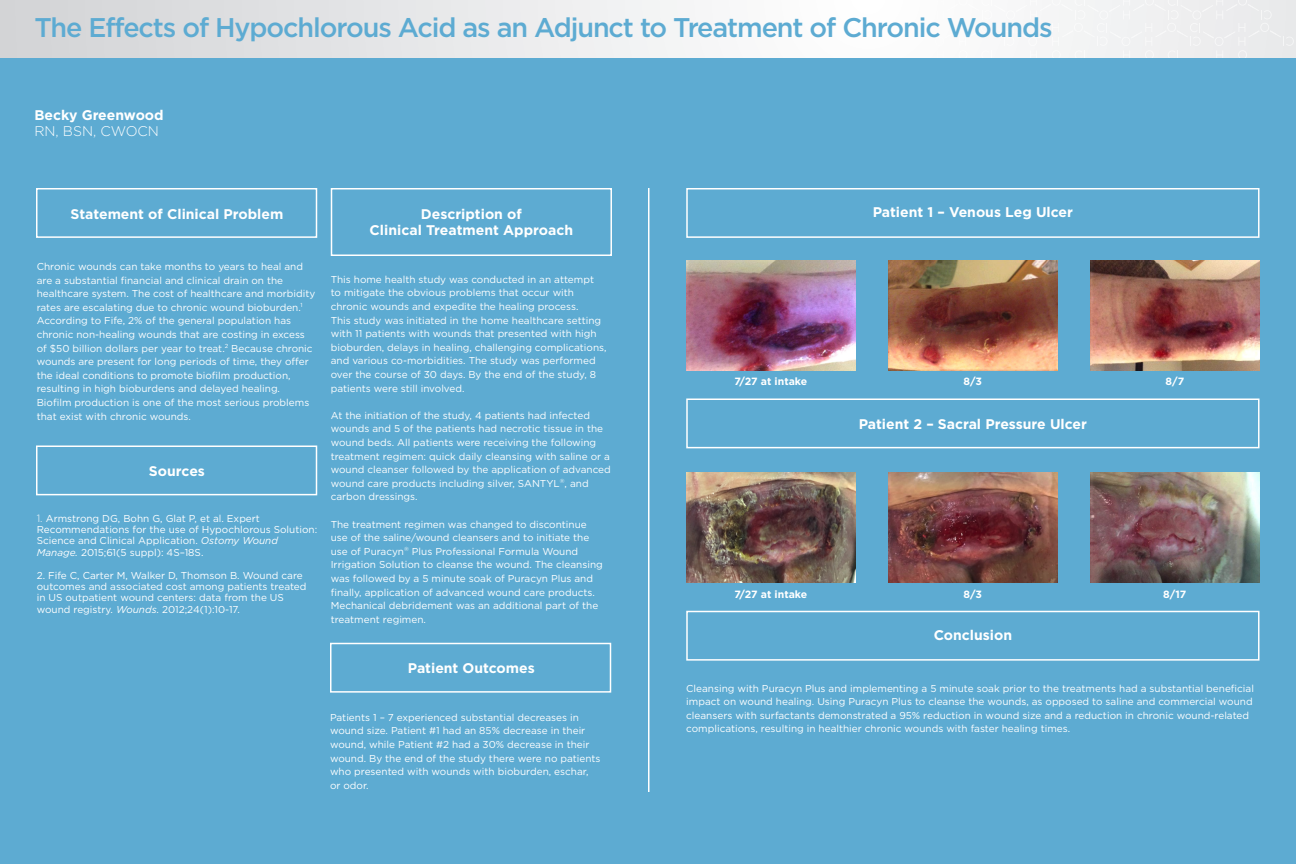
<style>
.page{position:relative;width:1296px;height:864px;background:#fff}
.page>*{position:absolute;margin:0;border:0;box-sizing:border-box;transform-origin:0 0}
.t1{font:500 27px "Gotham HTF";letter-spacing:-.04em;color:#5dabd2}
.t2{font:700 14px/16.8px "Gotham HTF";color:#fff;text-align:center}
.t3{font:300 14px "Gotham HTF";color:#fff}
.t4{font:700 10.5px "Gotham HTF";color:#fff}
.t5{font:10px/13.6px "Gotham HTF";color:#fff}
.s1{font-weight:300;font-size:10.5px}
.s2{font-style:italic}
</style>
<div class="page">
<div style="left:0;top:57px;width:1296px;height:807px;background:#5dabd2"></div>
<svg style="left:0;top:0;width:1296px;height:57px"></svg>
<svg style="left:892px;top:0;width:402px;height:57px"></svg>
<div style="left:36px;top:188px;width:281px;height:50px;border:2px solid #fff"></div>
<div style="left:36px;top:446px;width:281px;height:49px;border:2px solid #fff"></div>
<div style="left:330px;top:643px;width:281px;height:50px;border:2px solid #fff"></div>
<div style="left:331px;top:188px;width:281px;height:68px;border:2px solid #fff"></div>
<img style="left:686px;top:261px;width:169px;height:110px">
<img style="left:888px;top:261px;width:170px;height:110px">
<img style="left:1090px;top:261px;width:170px;height:110px">
<img style="left:686px;top:473px;width:169px;height:110px">
<img style="left:888px;top:473px;width:170px;height:110px">
<img style="left:1090px;top:473px;width:170px;height:110px">
<div style="left:686px;top:611px;width:574px;height:50px;border:2px solid #fff"></div>
<div style="left:686px;top:188px;width:574px;height:50px;border:2px solid #fff"></div>
<div style="left:686px;top:398px;width:574px;height:50px;border:2px solid #fff"></div>
<hr style="left:648px;top:188px;width:2px;height:604px;background:#fff">
<p class="t1" style="left:34px;top:12px;width:1020px">The Effects of Hypochlorous Acid as an Adjunct to Treatment of Chronic Wounds</p>
<p class="t2" style="left:34px;top:106px;width:131px">Becky Greenwood</p>
<p class="t3" style="left:34px;top:124px;width:126px">RN, BSN, CWOCN</p>
<p class="t2" style="left:71px;top:205px;width:214px">Statement of Clinical Problem</p>
<p class="t5" style="left:37px;top:259px;width:280px">Chronic wounds can take months to years to heal and are a substantial financial and clinical drain on the healthcare system. The cost of healthcare and morbidity rates are escalating due to chronic wound bioburden.<sup>1<br></sup>According to Fife, 2% of the general population has chronic non-healing wounds that are costing in excess of $50 billion dollars per year to treat.<sup>2</sup> Because chronic wounds are present for long periods of time, they offer the ideal conditions to promote biofilm production, resulting in high bioburdens and delayed healing.<br>Biofilm production is one of the most serious problems that exist with chronic wounds.</p>
<p class="t2" style="left:149px;top:462px;width:58px">Sources</p>
<p class="t5" style="left:37px;top:512px;width:282px;line-height:11.4px"><span class="s1">1.</span> Armstrong DG, Bohn G, Glat P, et al. Expert Recommendations for the use of Hypochlorous Solution:<br>Science and Clinical Application. <span class="s2">Ostomy Wound Manage.</span> 2015;61(5 suppl): 4S–18S.</p>
<p class="t5" style="left:37px;top:569px;width:271px;line-height:11.4px">2. Fife C, Carter M, Walker D, Thomson B. Wound care outcomes and associated cost among patients treated in US outpatient wound centers: data from the US wound registry. <span class="s2">Wounds</span>. 2012;24(1):10-17.</p>
<p class="t2" style="left:370px;top:205px;width:205px">Description of<br>Clinical Treatment Approach</p>
<p class="t5" style="left:331px;top:272px;width:277px">This home health study was conducted in an attempt to mitigate the obvious problems that occur with chronic wounds and expedite the healing process.<br>This study was initiated in the home healthcare setting with 11 patients with wounds that presented with high bioburden, delays in healing, challenging complications, and various co-morbidities. The study was performed over the course of 30 days. By the end of the study, 8 patients were still involved.</p>
<p class="t5" style="left:331px;top:408px;width:282px">At the initiation of the study, 4 patients had infected wounds and 5 of the patients had necrotic tissue in the wound beds. All patients were receiving the following treatment regimen: quick daily cleansing with saline or a wound cleanser followed by the application of advanced wound care products including silver, SANTYL<sup>®</sup>, and carbon dressings.</p>
<p class="t5" style="left:331px;top:517px;width:274px">The treatment regimen was changed to discontinue use of the saline/wound cleansers and to initiate the use of Puracyn<sup>®</sup> Plus Professional Formula Wound Irrigation Solution to cleanse the wound. The cleansing was followed by a 5 minute soak of Puracyn Plus and finally, application of advanced wound care products.<br>Mechanical debridement was an additional part of the treatment regimen.</p>
<p class="t2" style="left:408px;top:660px;width:128px">Patient Outcomes</p>
<p class="t5" style="left:330px;top:710px;width:272px">Patients 1 – 7 experienced substantial decreases in wound size. Patient #1 had an 85% decrease in their wound, while Patient #2 had a 30% decrease in their wound. By the end of the study there were no patients who presented with wounds with bioburden, eschar, or odor.</p>
<p class="t2" style="left:873px;top:203px;width:202px">Patient 1 – Venous Leg Ulcer</p>
<p class="t4" style="left:734px;top:375px;width:74px">7/27 at intake</p>
<p class="t4" style="left:964px;top:375px;width:20px">8/3</p>
<p class="t2" style="left:859px;top:416px;width:230px">Patient 2 – Sacral Pressure Ulcer</p>
<p class="t4" style="left:734px;top:588px;width:74px">7/27 at intake</p>
<p class="t4" style="left:964px;top:588px;width:20px">8/3</p>
<p class="t2" style="left:934px;top:626px;width:80px">Conclusion</p>
<p class="t4" style="left:1166px;top:375px;width:20px">8/7</p>
<p class="t4" style="left:1163px;top:588px;width:25px">8/17</p>
<p class="t5" style="left:686px;top:681px;width:569px">Cleansing with Puracyn Plus and implementing a 5 minute soak prior to the treatments had a substantial beneficial impact on wound healing. Using Puracyn Plus to cleanse the wounds, as opposed to saline and commercial wound cleansers with surfactants demonstrated a 95% reduction in wound size and a reduction in chronic wound-related complications, resulting in healthier chronic wounds with faster healing times.</p>
</div>
